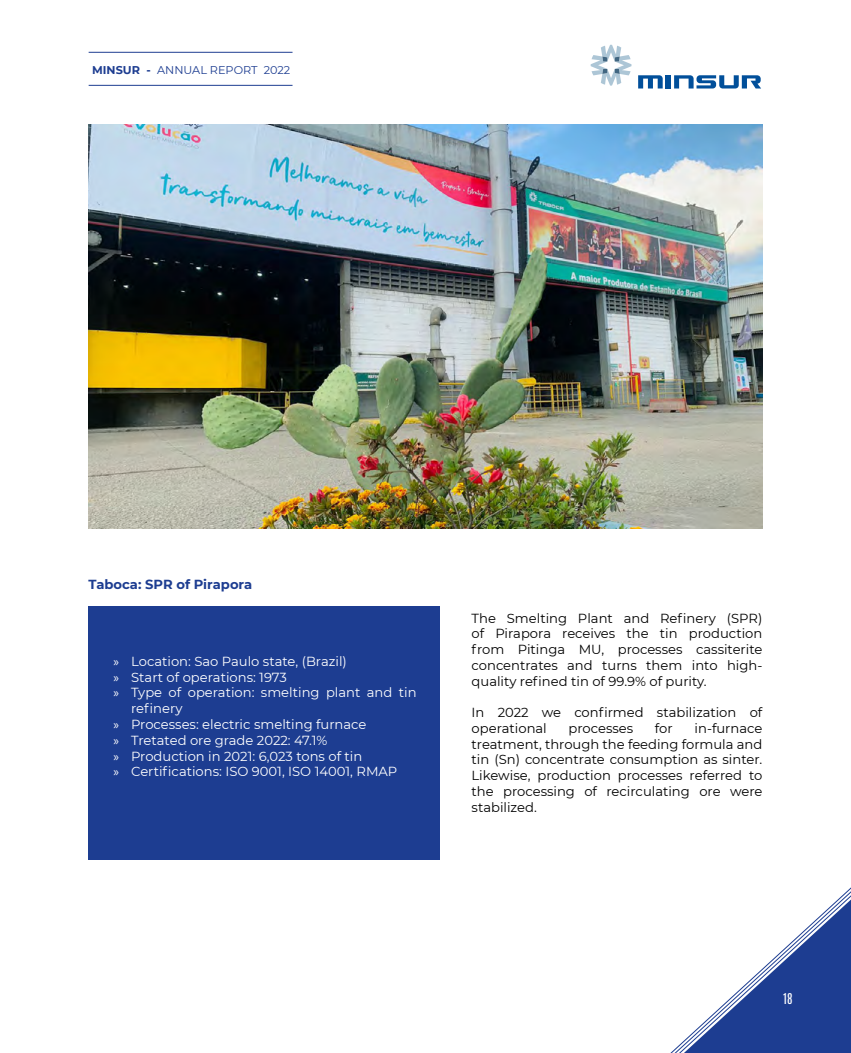
<style>
.page{position:relative;width:851px;height:1053px;background:#fff}
.page>*{position:absolute;margin:0;border:0;box-sizing:border-box;transform-origin:0 0}
.t1{font:13.12px/15.8px "Montserrat";color:#000;text-align:justify}
.t2{font:13.12px "Montserrat";color:#fff}
.t3{font:700 13.12px "Montserrat";color:#1d3d91}
.t4{font:12.5px "Antonio";color:#fff}
.t5{font:11.25px "Montserrat";color:#1d3d91}
.s1{font-weight:700}
.s2{font-family:"Myriad Pro"}
</style>
<div class="page">
<svg style="left:590px;top:45px;width:41px;height:41px"></svg>
<svg style="left:638px;top:75px;width:24px;height:13px"></svg>
<div style="left:665px;top:75px;width:6px;height:13px;background:#014f9a"></div>
<svg style="left:674px;top:75px;width:87px;height:13px"></svg>
<svg style="left:671px;top:888px;width:179px;height:164px"></svg>
<hr style="left:89px;top:52px;width:203px;height:1px;background:#1d3d91">
<hr style="left:89px;top:85px;width:203px;height:1px;background:#1d3d91">
<img style="left:89px;top:124px;width:673px;height:404px">
<div style="left:89px;top:606px;width:350px;height:253px;background:#1d3d91"></div>
<p class="t5" style="left:92px;top:62px;width:199px"><span class="s1">MINSUR -</span> ANNUAL REPORT 2022</p>
<p class="t3" style="left:89px;top:574px;width:165px">Taboca: SPR of Pirapora</p>
<p class="t2" style="left:113px;top:652px;width:235px"><span class="s2">»</span> Location: Sao Paulo state, (Brazil)</p>
<p class="t2" style="left:113px;top:668px;width:175px"><span class="s2">»</span> Start of operations: 1973</p>
<p class="t2" style="left:113px;top:683px;width:304px"><span class="s2">»</span> Type of operation: smelting plant and tin</p>
<p class="t2" style="left:131px;top:699px;width:53px">refinery</p>
<p class="t2" style="left:113px;top:715px;width:254px"><span class="s2">»</span> Processes: electric smelting furnace</p>
<p class="t2" style="left:113px;top:731px;width:215px"><span class="s2">»</span> Tretated ore grade 2022: 47.1%</p>
<p class="t2" style="left:113px;top:746px;width:250px"><span class="s2">»</span> Production in 2021: 6,023 tons of tin</p>
<p class="t2" style="left:113px;top:762px;width:285px"><span class="s2">»</span> Certifications: ISO 9001, ISO 14001, RMAP</p>
<p class="t1" style="left:471px;top:609px;width:292px">The Smelting Plant and Refinery (SPR) of Pirapora receives the tin production from Pitinga MU, processes cassiterite concentrates and turns them into high&shy;quality refined tin of 99.9% of purity.</p>
<p class="t1" style="left:471px;top:704px;width:292px">In 2022 we confirmed stabilization of operational</p>
<p class="t1" style="left:471px;top:719px;width:292px;text-indent:223px">in-furnace treatment, through the feeding formula and tin (Sn) concentrate consumption as sinter.<br>Likewise, production processes referred to the processing of recirculating ore were stabilized.</p>
<p class="t1" style="left:568px;top:719px;width:66px">processes</p>
<p class="t1" style="left:655px;top:719px;width:19px">for</p>
<p class="t4" style="left:783px;top:989px;width:11px">18</p>
</div>
